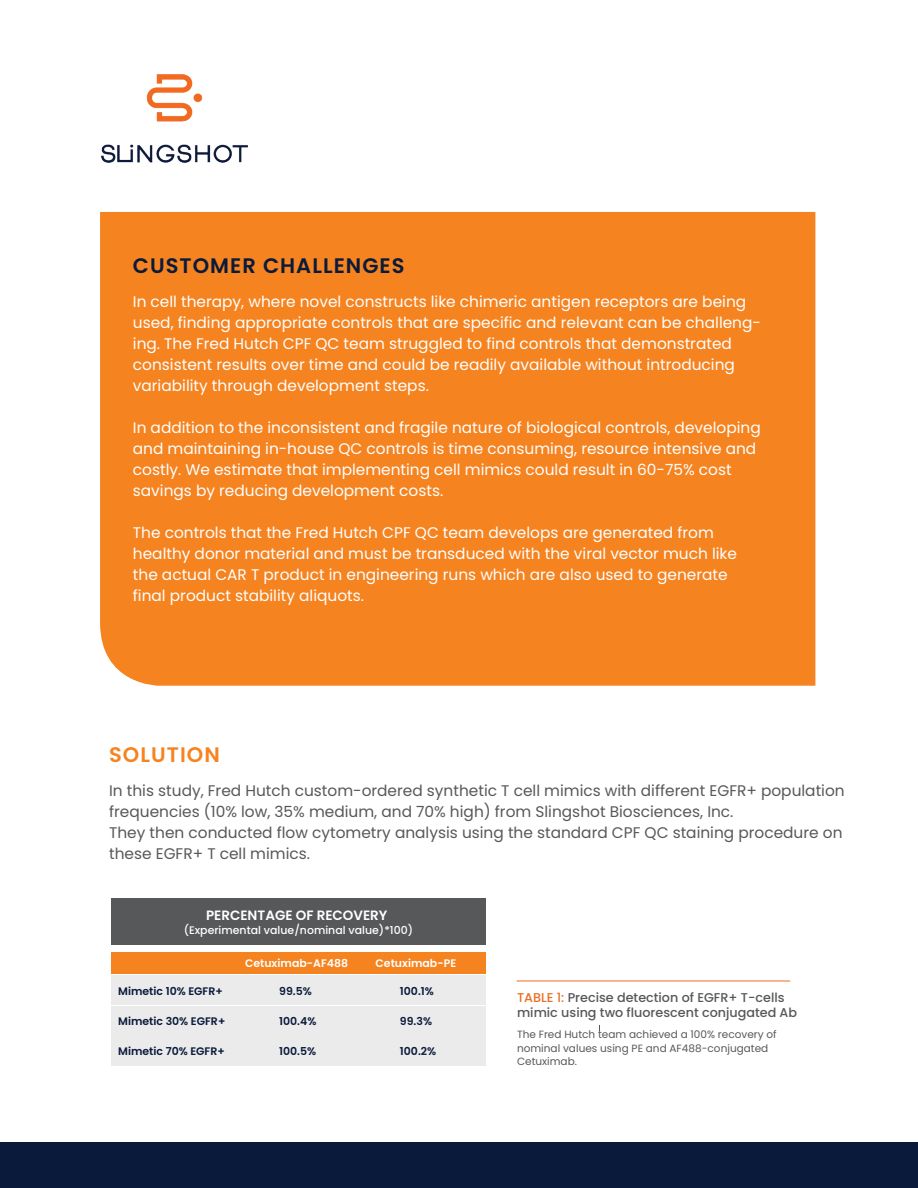
<style>
.page{position:relative;width:918px;height:1188px;background:#fff}
.page>*{position:absolute;margin:0;border:0;box-sizing:border-box;transform-origin:0 0}
.t1{font:600 21px "Poppins";letter-spacing:.05em;color:#0a1a3a}
.t2{font:600 21px "Poppins";letter-spacing:.05em;color:#f58320}
.t3{font:15.3px/21px "Poppins";color:#fff}
.t4{font:15.3px/21px "Poppins";color:#57585a}
.t5{font:600 13.5px "Poppins";color:#fff}
.t6{font:500 12.75px/15px "Poppins";color:#57585a}
.t7{font:600 10.95px "Poppins";color:#0a1a3a}
.t8{font:500 10.95px "Poppins";color:#fff}
.t9{font:600 10.95px "Poppins";color:#fff}
.t10{font:10.5px/13.5px "Poppins";color:#57585a}
.s1{color:#ea6e23}
</style>
<div class="page">
<div style="left:111px;top:898px;width:375px;height:47px;background:#57585a"></div>
<div style="left:111px;top:952px;width:375px;height:22px;background:#f58320"></div>
<div style="left:111px;top:975px;width:375px;height:30px;background:#ebebec"></div>
<div style="left:111px;top:1006px;width:375px;height:29px;background:#ebebec"></div>
<div style="left:111px;top:1036px;width:375px;height:30px;background:#ebebec"></div>
<div style="left:0;top:1143px;width:918px;height:45px;background:#0a1a3a"></div>
<img style="left:101px;top:74px;width:146px;height:89px">
<div style="left:100px;top:212px;width:715px;height:474px;background:#f58320"></div>
<hr style="left:517px;top:981px;width:273px;height:1px;background:#ea6e23">
<h1 class="t1" style="left:133px;top:253px;width:273px">CUSTOMER CHALLENGES</h1>
<p class="t3" style="left:133px;top:291px;width:630px">In cell therapy, where novel constructs like chimeric antigen receptors are being used, finding appropriate controls that are specific and relevant can be challeng&shy;ing. The Fred Hutch CPF QC team struggled to find controls that demonstrated consistent results over time and could be readily available without introducing variability through development steps.</p>
<p class="t3" style="left:133px;top:417px;width:629px">In addition to the inconsistent and fragile nature of biological controls, developing and maintaining in-house QC controls is time consuming, resource intensive and costly. We estimate that implementing cell mimics could result in 60-75% cost savings by reducing development costs.</p>
<p class="t3" style="left:133px;top:522px;width:606px">The controls that the Fred Hutch CPF QC team develops are generated from healthy donor material and must be transduced with the viral vector much like the actual CAR T product in engineering runs which are also used to generate final product stability aliquots.</p>
<h1 class="t2" style="left:109px;top:742px;width:112px">SOLUTION</h1>
<p class="t4" style="left:109px;top:780px;width:737px">In this study, Fred Hutch custom-ordered synthetic T cell mimics with different EGFR+ population frequencies (10% low, 35% medium, and 70% high) from Slingshot Biosciences, Inc.<br>They then conducted flow cytometry analysis using the standard CPF QC staining procedure on these EGFR+ T cell mimics.</p>
<p class="t5" style="left:206px;top:907px;width:183px">PERCENTAGE OF RECOVERY</p>
<p class="t8" style="left:184px;top:923px;width:231px">(Experimental value/nominal value)*100)</p>
<p class="t9" style="left:245px;top:957px;width:105px">Cetuximab-AF488</p>
<p class="t7" style="left:118px;top:985px;width:106px">Mimetic 10% EGFR+</p>
<p class="t7" style="left:279px;top:985px;width:34px">99.5%</p>
<p class="t7" style="left:400px;top:985px;width:35px">100.1%</p>
<p class="t7" style="left:118px;top:1015px;width:109px">Mimetic 30% EGFR+</p>
<p class="t7" style="left:279px;top:1015px;width:39px">100.4%</p>
<p class="t7" style="left:400px;top:1015px;width:34px">99.3%</p>
<p class="t7" style="left:118px;top:1045px;width:108px">Mimetic 70% EGFR+</p>
<p class="t7" style="left:279px;top:1045px;width:39px">100.5%</p>
<p class="t7" style="left:400px;top:1045px;width:38px">100.2%</p>
<p class="t9" style="left:376px;top:957px;width:82px">Cetuximab-PE</p>
<p class="t6" style="left:517px;top:990px;width:282px"><span class="s1">TABLE 1:</span> Precise detection of EGFR+ T-cells mimic using two fluorescent conjugated Ab</p>
<p class="t10" style="left:517px;top:1028px;width:261px">The Fred Hutch team achieved a 100% recovery of nominal values using PE and AF488-conjugated<br>Cetuximab.</p>
</div>
